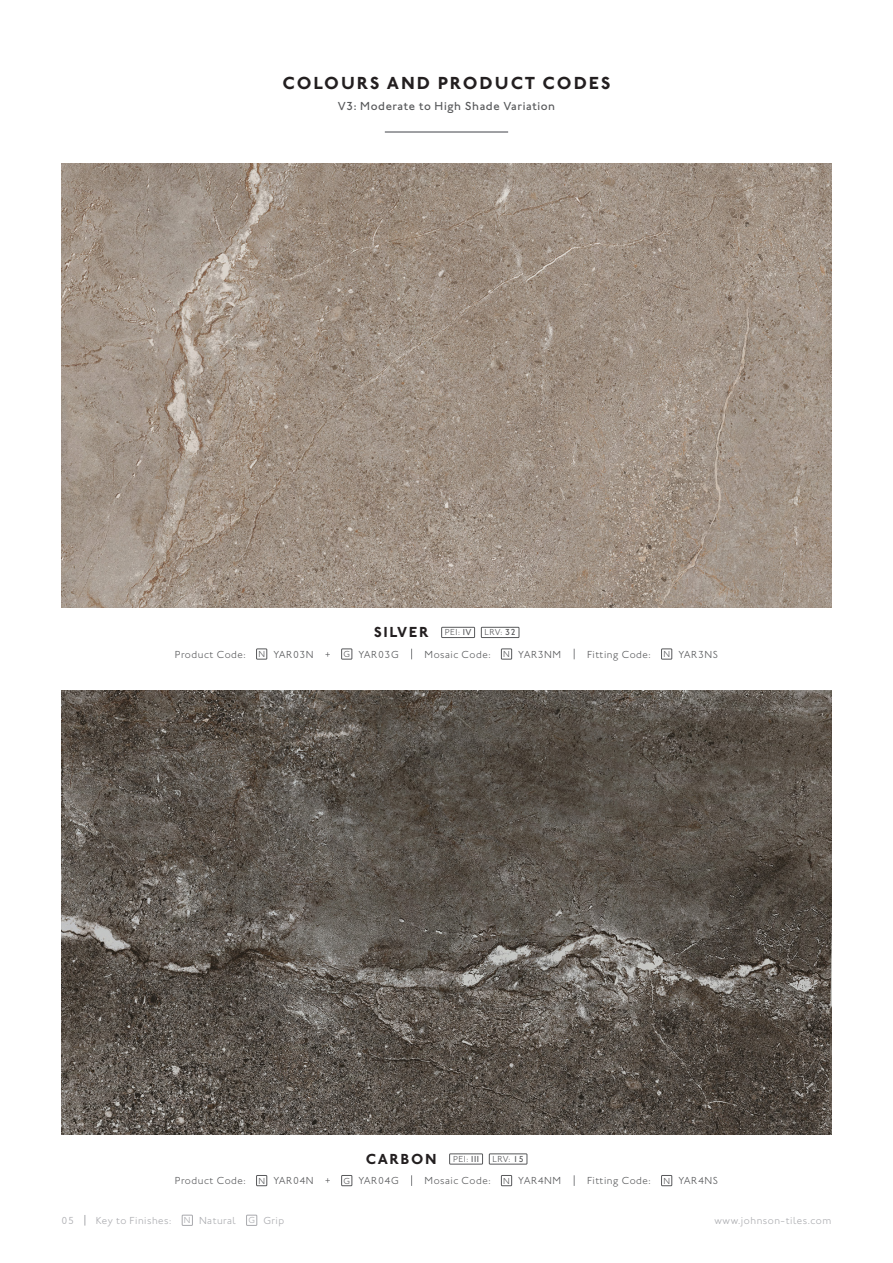
<style>
.page{position:relative;width:893px;height:1263px;background:#fff}
.page>*{position:absolute;margin:0;border:0;box-sizing:border-box;transform-origin:0 0}
.t1{font:700 18px "Johnston ITC Std";letter-spacing:.11em;color:#231f20}
.t2{font:700 15px "Johnston ITC Std";letter-spacing:.11em;color:#231f20}
.t3{font:500 12px "Johnston ITC Std";letter-spacing:.05em;color:#57585a}
.t4{font:300 10.5px "Johnston ITC Std";letter-spacing:.05em;color:#57585a}
.t5{font:300 10.5px "Johnston ITC Std";letter-spacing:.05em;color:#a8a9ad}
.t6{font:300 9px "Johnston ITC Std";letter-spacing:.06em;color:#57585a}
.t7{font:300 9px "Johnston ITC Std";color:#a8a9ad}
.s1{font-weight:500}
</style>
<div class="page">
<hr style="left:385px;top:131px;width:123px;height:2px;background:#808285">
<div style="left:182px;top:1215px;width:11px;height:10px;border:1px solid #a8a9ad"></div>
<div style="left:246px;top:1215px;width:11px;height:10px;border:1px solid #a8a9ad"></div>
<div style="left:256px;top:649px;width:11px;height:10px;border:1px solid #57585a"></div>
<div style="left:481px;top:627px;width:38px;height:11px;border:1px solid #57585a"></div>
<div style="left:441px;top:627px;width:34px;height:11px;border:1px solid #57585a"></div>
<img style="left:62px;top:164px;width:769px;height:444px">
<div style="left:341px;top:649px;width:11px;height:10px;border:1px solid #57585a"></div>
<div style="left:501px;top:649px;width:11px;height:10px;border:1px solid #57585a"></div>
<div style="left:661px;top:649px;width:11px;height:10px;border:1px solid #57585a"></div>
<div style="left:256px;top:1175px;width:11px;height:11px;border:1px solid #57585a"></div>
<div style="left:489px;top:1154px;width:38px;height:10px;border:1px solid #57585a"></div>
<div style="left:449px;top:1154px;width:34px;height:10px;border:1px solid #57585a"></div>
<img style="left:62px;top:690px;width:769px;height:444px">
<div style="left:341px;top:1175px;width:11px;height:11px;border:1px solid #57585a"></div>
<div style="left:501px;top:1175px;width:11px;height:11px;border:1px solid #57585a"></div>
<div style="left:661px;top:1175px;width:11px;height:11px;border:1px solid #57585a"></div>
<p class="t1" style="left:282px;top:72px;width:330px">COLOURS AND PRODUCT CODES</p>
<p class="t3" style="left:338px;top:99px;width:219px">V3: Moderate to High Shade Variation</p>
<p class="t4" style="left:175px;top:648px;width:72px">Product Code:</p>
<p class="t6" style="left:258px;top:649px;width:8px">N</p>
<p class="t4" style="left:273px;top:648px;width:42px">YAR03N</p>
<p class="t2" style="left:374px;top:623px;width:56px">SILVER</p>
<p class="t6" style="left:445px;top:627px;width:28px">PEI: <span class="s1">IV</span></p>
<p class="t6" style="left:485px;top:627px;width:33px">LRV: <span class="s1">32</span></p>
<p class="t4" style="left:325px;top:648px;width:7px">+</p>
<p class="t6" style="left:343px;top:649px;width:8px">G</p>
<p class="t4" style="left:358px;top:648px;width:42px">YAR03G</p>
<p class="t4" style="left:425px;top:648px;width:68px">Mosaic Code:</p>
<p class="t6" style="left:503px;top:649px;width:8px">N</p>
<p class="t4" style="left:518px;top:648px;width:45px">YAR3NM</p>
<p class="t4" style="left:587px;top:648px;width:65px">Fitting Code:</p>
<p class="t6" style="left:663px;top:649px;width:8px">N</p>
<p class="t4" style="left:678px;top:648px;width:41px">YAR3NS</p>
<p class="t4" style="left:175px;top:1174px;width:72px">Product Code:</p>
<p class="t6" style="left:258px;top:1175px;width:8px">N</p>
<p class="t4" style="left:273px;top:1174px;width:42px">YAR04N</p>
<p class="t2" style="left:366px;top:1150px;width:72px">CARBON</p>
<p class="t6" style="left:453px;top:1154px;width:27px">PEI: <span class="s1">III</span></p>
<p class="t6" style="left:493px;top:1154px;width:33px">LRV: <span class="s1">15</span></p>
<p class="t4" style="left:325px;top:1174px;width:7px">+</p>
<p class="t6" style="left:343px;top:1175px;width:8px">G</p>
<p class="t4" style="left:358px;top:1174px;width:42px">YAR04G</p>
<p class="t4" style="left:425px;top:1174px;width:68px">Mosaic Code:</p>
<p class="t6" style="left:503px;top:1175px;width:8px">N</p>
<p class="t4" style="left:518px;top:1174px;width:45px">YAR4NM</p>
<p class="t4" style="left:587px;top:1174px;width:65px">Fitting Code:</p>
<p class="t6" style="left:663px;top:1175px;width:8px">N</p>
<p class="t4" style="left:678px;top:1174px;width:41px">YAR4NS</p>
<p class="t5" style="left:96px;top:1214px;width:77px">Key to Finishes:</p>
<p class="t7" style="left:184px;top:1215px;width:8px">N</p>
<p class="t5" style="left:199px;top:1214px;width:38px">Natural</p>
<p class="t7" style="left:248px;top:1215px;width:8px">G</p>
<p class="t5" style="left:263px;top:1214px;width:22px">Grip</p>
<p class="t5" style="left:62px;top:1214px;width:14px">05</p>
<p class="t5" style="left:715px;top:1214px;width:118px">www.johnson-tiles.com</p>
</div>
